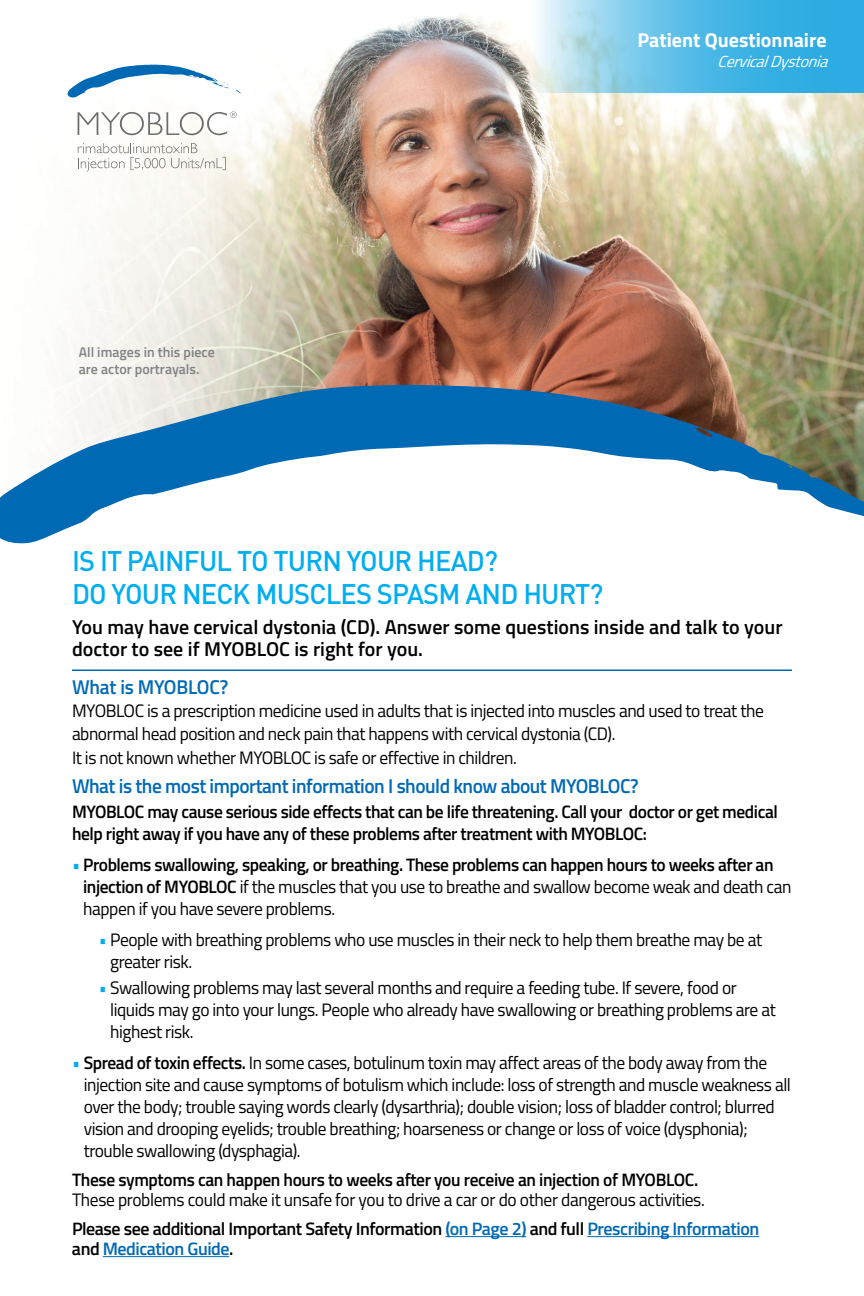
<style>
.page{position:relative;width:864px;height:1296px;background:#fff}
.page>*{position:absolute;margin:0;border:0;box-sizing:border-box;transform-origin:0 0}
.t1{font:500 28px/33px "DIN Pro";letter-spacing:-.03em;color:#00aeef}
.t2{font:600 20px/22px "Titillium Web";color:#000101}
.t3{font:600 20px "Titillium Web";letter-spacing:-.025em;color:#0069b4}
.t4{font:700 20px "Titillium Web";color:#fff}
.t5{font:600 20px "Titillium Web";letter-spacing:-.01em;color:#006ab5}
.t6{font:18px/22px "Titillium Web";letter-spacing:-.025em;color:#000}
.t7{font:600 18px/22px "Titillium Web";letter-spacing:-.025em;color:#000}
.t8{font:600 18px "Titillium Web";letter-spacing:-.025em;color:#0069b4}
.t9{font:italic 16px "Titillium Web";color:#fff}
.t10{font:600 14px/16.8px "Titillium Web";color:#808285}
.s1{font-weight:400;color:#00aeef}
.s2{font-weight:400}
.s3{color:#00aeef}
.s4{font-weight:600}
.s5{font-weight:600;color:#0069b4}
.s6{color:#000}
</style>
<div class="page">
<img style="left:60px;top:14px;width:804px;height:371px">
<hr style="left:72px;top:670px;width:720px;height:1px;background:#0069b4">
<svg style="left:78px;top:111px;width:159px;height:24px"></svg>
<svg style="left:78px;top:143px;width:148px;height:29px"></svg>
<svg style="left:236px;top:90px;width:5px;height:3px"></svg>
<svg style="left:68px;top:65px;width:161px;height:33px"></svg>
<svg style="left:0;top:385px;width:864px;height:159px"></svg>
<hr style="left:445px;top:1236px;width:81px;height:1px;background:#0069b4">
<hr style="left:587px;top:1236px;width:172px;height:1px;background:#0069b4">
<hr style="left:103px;top:1256px;width:126px;height:1px;background:#0069b4">
<svg style="left:533px;top:0;width:331px;height:92px;background:#66c1e7"></svg>
<p class="t10" style="left:79px;top:343px;width:138px">All images in this piece are actor portrayals.</p>
<p class="t4" style="left:638px;top:25px;width:191px">Patient Questionnaire</p>
<p class="t9" style="left:717px;top:50px;width:119px">CervicalDystonia</p>
<h1 class="t1" style="left:72px;top:543px;width:533px">IS IT PAINFUL TO TURN YOUR HEAD?<br>DO YOUR NECK MUSCLES SPASM AND HURT?</h1>
<p class="t2" style="left:72px;top:615px;width:712px">You may have cervical dystonia (CD). Answer some questions inside and talk to your doctor to see if MYOBLOC is right for you.</p>
<p class="t5" style="left:72px;top:672px;width:158px">What is MYOBLOC?</p>
<p class="t6" style="left:72px;top:698px;width:693px;line-height:23.6px">MYOBLOC is a prescription medicine used in adults that is injected into muscles and used to treat the abnormal head position and neck pain that happens with cervical dystonia (CD).<br>It is not known whether MYOBLOC is safe or effective in children.</p>
<p class="t3" style="left:72px;top:771px;width:568px">What is the most important information I should know about MYOBLOC?</p>
<p class="t7" style="left:72px;top:800px;width:707px">MYOBLOC may cause serious side effects that can be life threatening. Call your doctor or get medical help right away if you have any of these problems after treatment with MYOBLOC:</p>
<p class="t7" style="left:83px;top:853px;width:710px;text-indent:-11px"><span class="s1">•</span> Problems swallowing, speaking, or breathing. These problems can happen hours to weeks after an injection of MYOBLOC <span class="s2">if the muscles that you use to breathe and swallow become weak and death can happen if you have severe problems.</span></p>
<p class="t6" style="left:110px;top:928px;width:653px;text-indent:-11px"><span class="s3">•</span> People with breathing problems who use muscles in their neck to help them breathe may be at greater risk.</p>
<p class="t6" style="left:110px;top:976px;width:667px;text-indent:-11px"><span class="s3">•</span> Swallowing problems may last several months and require a feeding tube. If severe, food or liquids may go into your lungs. People who already have swallowing or breathing problems are at highest risk.</p>
<p class="t6" style="left:84px;top:1051px;width:709px;text-indent:-12px"><span class="s3">•</span> <span class="s4">Spread of toxin effects.</span> In some cases, botulinum toxin may affect areas of the body away from the injection site and cause symptoms of botulism which include: loss of strength and muscle weakness all over the body; trouble saying words clearly (dysarthria); double vision; loss of bladder control; blurred vision and drooping eyelids; trouble breathing; hoarseness or change or loss of voice (dysphonia); trouble swallowing (dysphagia).</p>
<p class="t7" style="left:72px;top:1168px;width:628px">These symptoms can happen hours to weeks after you receive an injection of MYOBLOC.</p>
<p class="t6" style="left:72px;top:1184px;width:689px;line-height:29px">These problems could make it unsafe for you to drive a car or do other dangerous activities.<br><span class="s4">Please see additional Important Safety Information</span> <span class="s5">(on Page 2)</span> <span class="s4">and full</span> <span class="s5">Prescribing Information</span></p>
<p class="t8" style="left:72px;top:1235px;width:163px"><span class="s6">and</span> Medication Guide<span class="s6">.</span></p>
</div>
